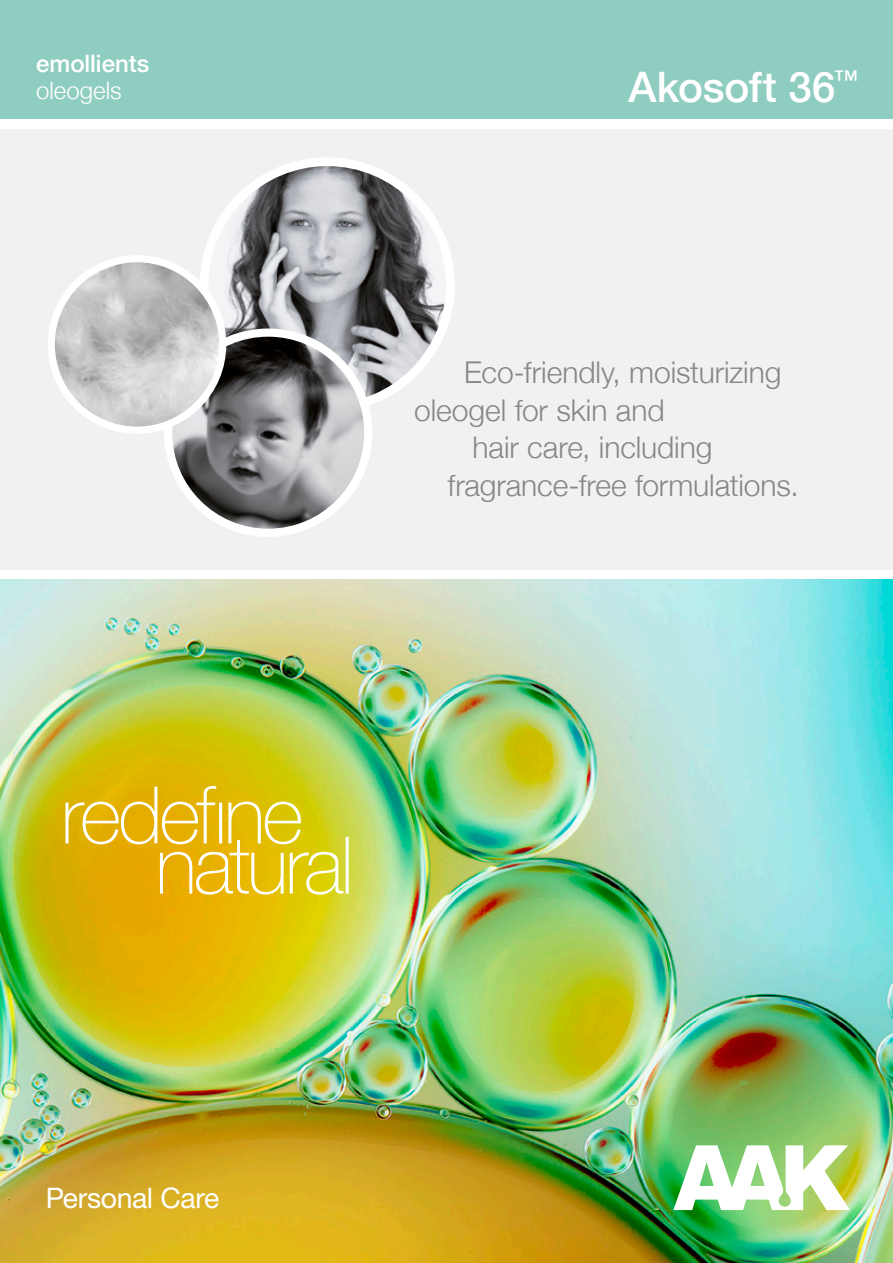
<style>
.page{position:relative;width:893px;height:1263px;background:#fff}
.page>*{position:absolute;margin:0;border:0;box-sizing:border-box;transform-origin:0 0}
.t1{font:500 42px "Helvetica Neue";letter-spacing:-.005em;color:#fff}
.t2{font:300 30px "Helvetica Neue";letter-spacing:-.005em;color:#878786}
.t3{font:28.35px "Helvetica Neue LT Pro";letter-spacing:-.015em;color:#fff}
.t4{font:500 24px "Helvetica Neue";color:#fff}
.t5{font:300 24px "Helvetica Neue";color:#fff}
</style>
<div class="page">
<div style="left:0;top:129px;width:893px;height:440px;background:#f1f1f1"></div>
<img style="left:0;top:579px;width:893px;height:684px">
<div style="left:0;top:0;width:893px;height:119px;background:#90cdc1"></div>
<svg style="left:673px;top:1145px;width:177px;height:65px"></svg>
<svg style="left:66px;top:786px;width:283px;height:108px;background:#e4c129"></svg>
<img style="left:204px;top:162px;width:246px;height:246px;border-radius:123px">
<div style="left:200px;top:157px;width:255px;height:255px;border:9px solid #fff;border-radius:50%"></div>
<img style="left:168px;top:333px;width:200px;height:200px;border-radius:100px">
<div style="left:164px;top:328px;width:208px;height:209px;border:8px solid #fff;border-radius:50%"></div>
<img style="left:51px;top:259px;width:172px;height:171px;border-radius:86px">
<div style="left:48px;top:255px;width:178px;height:179px;border:7px solid #fff;border-radius:50%"></div>
<p class="t4" style="left:36px;top:44px;width:115px">emollients</p>
<p class="t5" style="left:36px;top:71px;width:87px">oleogels</p>
<p class="t1" style="left:629px;top:53px;width:231px">Akosoft 36<sup>™</sup></p>
<p class="t2" style="left:464px;top:348px;width:319px">Eco-friendly, moisturizing</p>
<p class="t2" style="left:414px;top:386px;width:252px">oleogel for skin and</p>
<p class="t2" style="left:473px;top:423px;width:241px">hair care, including</p>
<p class="t2" style="left:447px;top:461px;width:353px">fragrance-free formulations.</p>
<p class="t3" style="left:46px;top:1181px;width:175px">Personal Care</p>
</div>
